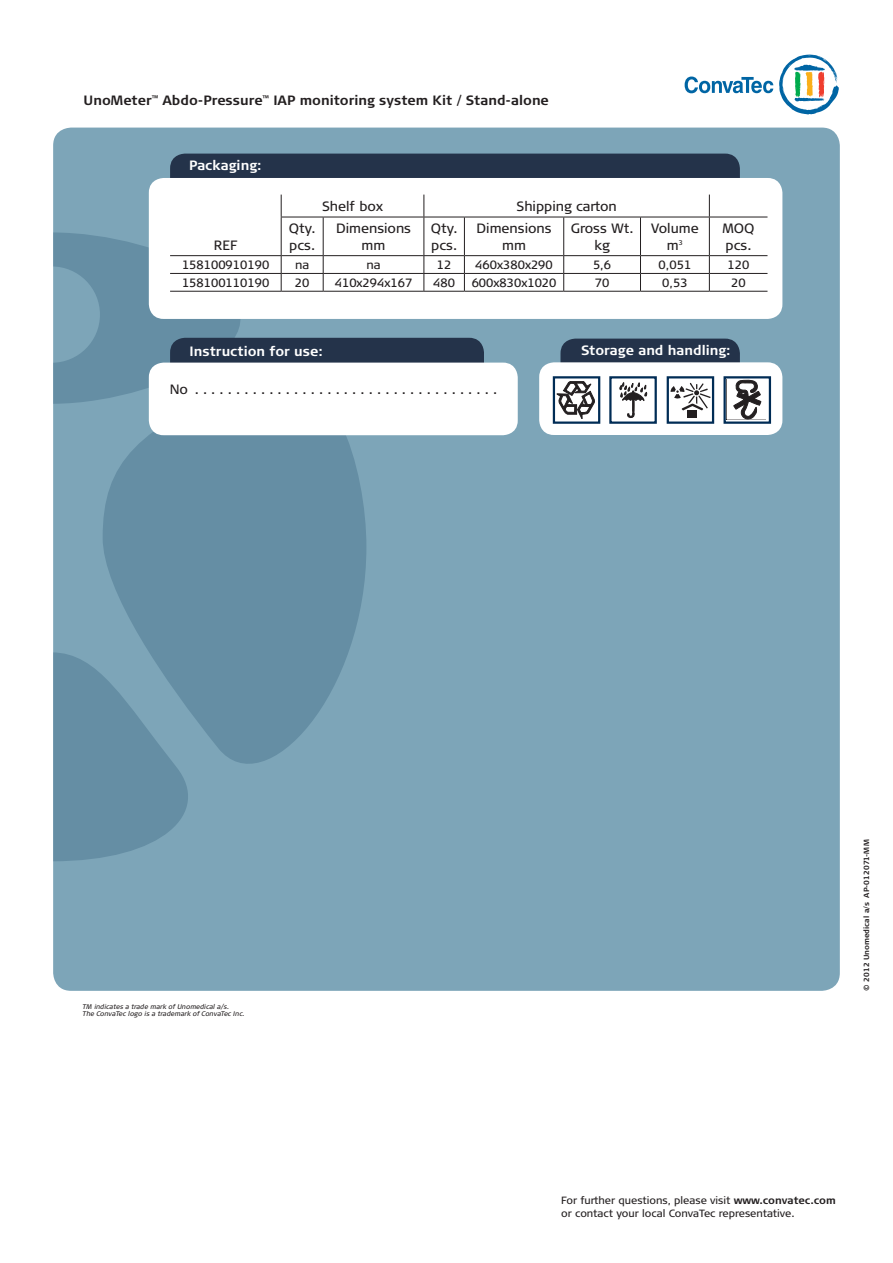
<style>
.page{position:relative;width:893px;height:1263px;background:#fff}
.page>*{position:absolute;margin:0;border:0;box-sizing:border-box;transform-origin:0 0}
.t1{font:13.5px/16.2px "Signa Column";color:#231f20;text-align:center}
.t2{font:700 13.5px "Signa Column";color:#231f20}
.t3{font:700 13.5px "Signa Column";color:#fff}
.t4{font:12px "Signa Column";color:#231f20}
.t5{font:10.5px/13.5px "Signa Column";color:#231f20}
.t6{font:700 7.5px "Signa Column";color:#231f20}
.t7{font:italic 6.75px/7.5px "Signa Column";color:#231f20}
.s1{font-weight:700}
</style>
<div class="page">
<div style="left:53px;top:128px;width:787px;height:863px;background:#7da5b8;border-radius:18px"></div>
<svg style="left:53px;top:232px;width:313px;height:629px;fill:#658ea4"></svg>
<svg style="left:685px;top:77px;width:88px;height:16px"></svg>
<svg style="left:779px;top:55px;width:60px;height:59px"></svg>
<div style="left:560px;top:339px;width:180px;height:51px;background:#24334a;border-radius:15px"></div>
<div style="left:539px;top:362px;width:243px;height:73px;background:#fff;border-radius:15px"></div>
<svg style="left:619px;top:383px;width:28px;height:35px"></svg>
<div style="left:609px;top:376px;width:48px;height:48px;border:2px solid #002c55"></div>
<div style="left:667px;top:376px;width:47px;height:48px;border:2px solid #002c55"></div>
<div style="left:688px;top:410px;width:9px;height:8px;background:#231f20"></div>
<svg style="left:671px;top:383px;width:40px;height:28px"></svg>
<div style="left:553px;top:376px;width:47px;height:48px;border:2px solid #002c55"></div>
<svg style="left:557px;top:381px;width:38px;height:38px"></svg>
<svg style="left:733px;top:380px;width:29px;height:39px"></svg>
<div style="left:723px;top:376px;width:48px;height:48px;border:2px solid #002c55"></div>
<div style="left:170px;top:338px;width:314px;height:51px;background:#24334a;border-radius:15px"></div>
<div style="left:149px;top:363px;width:369px;height:72px;background:#fff;border-radius:15px"></div>
<div style="left:170px;top:154px;width:570px;height:45px;background:#24334a;border-radius:15px"></div>
<div style="left:149px;top:178px;width:633px;height:141px;background:#fff;border-radius:15px"></div>
<svg style="left:281px;top:195px;width:1px;height:22px"></svg>
<svg style="left:423px;top:195px;width:1px;height:22px"></svg>
<svg style="left:709px;top:195px;width:1px;height:22px"></svg>
<hr style="left:281px;top:217px;width:42px;height:1px;background:#231f20">
<hr style="left:281px;top:217px;width:1px;height:38px;background:#231f20">
<hr style="left:323px;top:217px;width:101px;height:1px;background:#231f20">
<hr style="left:323px;top:217px;width:1px;height:38px;background:#231f20">
<hr style="left:424px;top:217px;width:40px;height:1px;background:#231f20">
<hr style="left:423px;top:217px;width:1px;height:38px;background:#231f20">
<hr style="left:464px;top:217px;width:100px;height:1px;background:#231f20">
<hr style="left:464px;top:217px;width:1px;height:38px;background:#231f20">
<hr style="left:564px;top:217px;width:76px;height:1px;background:#231f20">
<hr style="left:563px;top:217px;width:1px;height:38px;background:#231f20">
<hr style="left:640px;top:217px;width:69px;height:1px;background:#231f20">
<hr style="left:640px;top:217px;width:1px;height:38px;background:#231f20">
<hr style="left:709px;top:217px;width:58px;height:1px;background:#231f20">
<hr style="left:709px;top:217px;width:1px;height:38px;background:#231f20">
<hr style="left:170px;top:255px;width:111px;height:1px;background:#231f20">
<hr style="left:281px;top:255px;width:42px;height:1px;background:#231f20">
<hr style="left:323px;top:255px;width:101px;height:1px;background:#231f20">
<hr style="left:424px;top:255px;width:40px;height:1px;background:#231f20">
<hr style="left:464px;top:255px;width:100px;height:1px;background:#231f20">
<hr style="left:564px;top:255px;width:76px;height:1px;background:#231f20">
<hr style="left:640px;top:255px;width:69px;height:1px;background:#231f20">
<hr style="left:709px;top:255px;width:58px;height:1px;background:#231f20">
<hr style="left:170px;top:273px;width:111px;height:1px;background:#231f20">
<hr style="left:281px;top:273px;width:42px;height:1px;background:#231f20">
<svg style="left:281px;top:256px;width:1px;height:35px"></svg>
<hr style="left:323px;top:273px;width:101px;height:1px;background:#231f20">
<svg style="left:323px;top:256px;width:1px;height:35px"></svg>
<hr style="left:424px;top:273px;width:40px;height:1px;background:#231f20">
<svg style="left:423px;top:256px;width:1px;height:35px"></svg>
<hr style="left:464px;top:273px;width:100px;height:1px;background:#231f20">
<svg style="left:464px;top:256px;width:1px;height:35px"></svg>
<hr style="left:564px;top:273px;width:76px;height:1px;background:#231f20">
<svg style="left:563px;top:256px;width:1px;height:35px"></svg>
<hr style="left:640px;top:273px;width:69px;height:1px;background:#231f20">
<svg style="left:640px;top:256px;width:1px;height:35px"></svg>
<hr style="left:709px;top:273px;width:58px;height:1px;background:#231f20">
<svg style="left:709px;top:256px;width:1px;height:35px"></svg>
<hr style="left:170px;top:291px;width:111px;height:1px;background:#231f20">
<hr style="left:281px;top:291px;width:42px;height:1px;background:#231f20">
<hr style="left:323px;top:291px;width:101px;height:1px;background:#231f20">
<hr style="left:424px;top:291px;width:40px;height:1px;background:#231f20">
<hr style="left:464px;top:291px;width:100px;height:1px;background:#231f20">
<hr style="left:564px;top:291px;width:76px;height:1px;background:#231f20">
<hr style="left:640px;top:291px;width:69px;height:1px;background:#231f20">
<hr style="left:709px;top:291px;width:58px;height:1px;background:#231f20">
<p class="t2" style="left:84px;top:92px;width:467px">UnoMeter<sup>™</sup> Abdo-Pressure<sup>™</sup> IAP monitoring system Kit / Stand-alone</p>
<p class="t3" style="left:189px;top:157px;width:74px">Packaging:</p>
<p class="t1" style="left:214px;top:237px;width:25px">REF</p>
<p class="t1" style="left:322px;top:198px;width:62px">Shelf box</p>
<p class="t1" style="left:517px;top:198px;width:102px">Shipping carton</p>
<p class="t1" style="left:289px;top:221px;width:26px;text-align:left">Qty. pcs.</p>
<p class="t1" style="left:336px;top:221px;width:77px">Dimensions mm</p>
<p class="t1" style="left:431px;top:221px;width:26px;text-align:left">Qty. pcs.</p>
<p class="t1" style="left:477px;top:221px;width:77px">Dimensions mm</p>
<p class="t1" style="left:571px;top:221px;width:62px">Gross Wt. kg</p>
<p class="t1" style="left:651px;top:221px;width:49px">Volume m<sup>3</sup></p>
<p class="t1" style="left:722px;top:221px;width:34px;text-align:left">MOQ pcs.</p>
<p class="t4" style="left:182px;top:258px;width:89px">158100910190</p>
<p class="t4" style="left:295px;top:258px;width:16px">na</p>
<p class="t4" style="left:366px;top:258px;width:16px">na</p>
<p class="t4" style="left:437px;top:258px;width:16px">12</p>
<p class="t4" style="left:475px;top:258px;width:79px">460x380x290</p>
<p class="t4" style="left:593px;top:258px;width:20px">5,6</p>
<p class="t4" style="left:659px;top:258px;width:34px">0,051</p>
<p class="t4" style="left:727px;top:258px;width:23px">120</p>
<p class="t4" style="left:182px;top:276px;width:89px">158100110190</p>
<p class="t4" style="left:295px;top:276px;width:16px">20</p>
<p class="t4" style="left:335px;top:276px;width:79px">410x294x167</p>
<p class="t4" style="left:433px;top:276px;width:23px">480</p>
<p class="t4" style="left:472px;top:276px;width:86px">600x830x1020</p>
<p class="t4" style="left:595px;top:276px;width:16px">70</p>
<p class="t4" style="left:662px;top:276px;width:27px">0,53</p>
<p class="t4" style="left:731px;top:276px;width:16px">20</p>
<p class="t3" style="left:190px;top:343px;width:135px">Instruction for use:</p>
<p class="t1" style="left:170px;top:381px;width:329px">No . . . . . . . . . . . . . . . . . . . . . . . . . . . . . . . . . . . . .</p>
<p class="t3" style="left:581px;top:343px;width:151px">Storage and handling:</p>
<p class="t7" style="left:83px;top:1003px;width:163px">TM indicates a trade mark of Unomedical a/s.<br>The ConvaTec logo is a trademark of ConvaTec Inc.</p>
<p class="t6" style="left:862px;top:991px;width:153px;rotate:-90deg">© 2012 Unomedical a/s AP-012071-MM</p>
<p class="t5" style="left:561px;top:1193px;width:276px">For further questions, please visit <span class="s1">www.convatec.com </span>or contact your local ConvaTec representative.</p>
</div>
